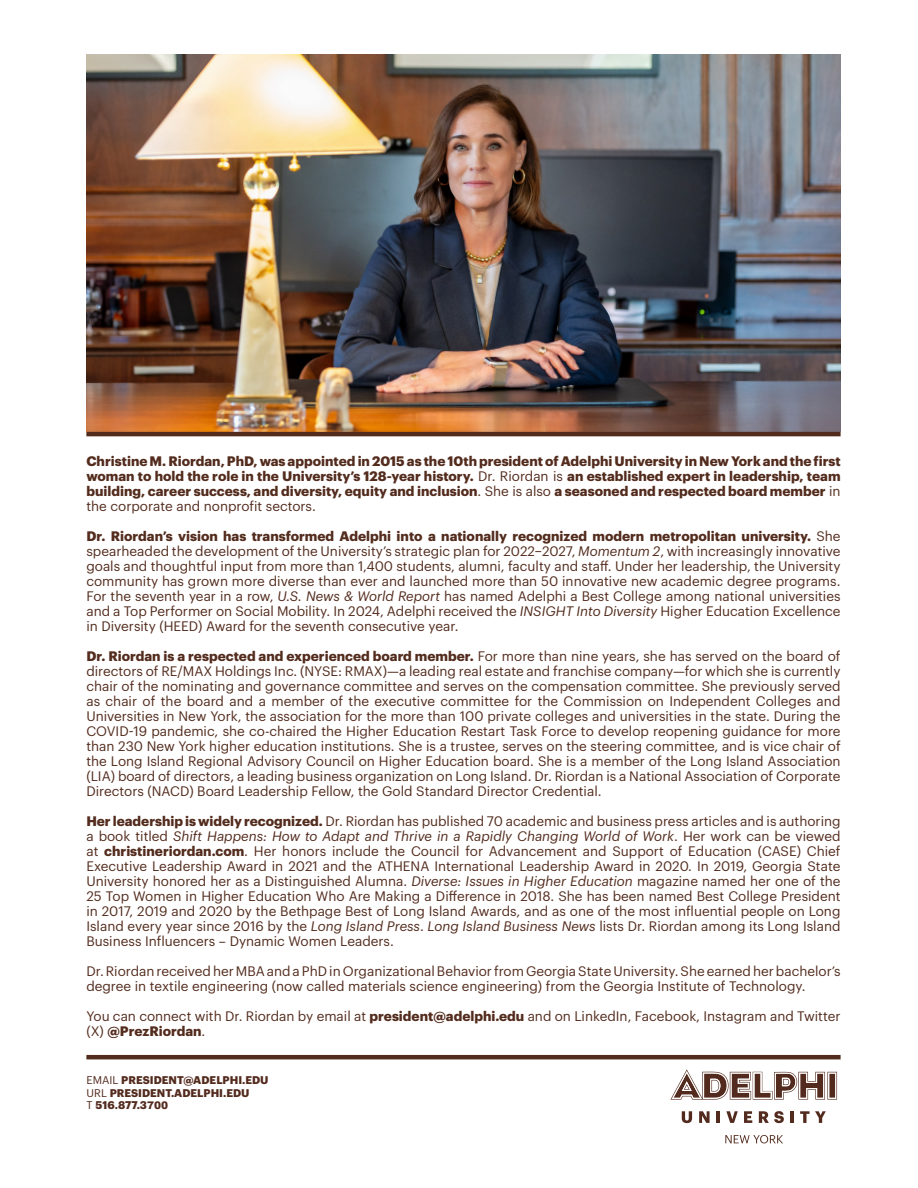
<style>
.page{position:relative;width:918px;height:1188px;background:#fff}
.page>*{position:absolute;margin:0;border:0;box-sizing:border-box;transform-origin:0 0}
.t1{font:13.5px/15px "Graphik";color:#532c1e;text-align:justify}
.t2{font:700 13.5px/15px "Graphik";color:#532c1e;text-align:justify}
.t3{font:700 10.95px/12.6px "Graphik";color:#532b1e}
.s1{font-weight:400}
.s2{font-weight:700}
.s3{font-style:italic}
.s4{font-family:"Arial";font-weight:900;font-size:10.5px}
</style>
<div class="page">
<img style="left:86px;top:54px;width:755px;height:378px">
<hr style="left:86px;top:432px;width:755px;height:4px;background:#532b1e">
<hr style="left:86px;top:1055px;width:755px;height:4px;background:#532c1e">
<svg style="left:682px;top:1111px;width:10px;height:12px"></svg>
<svg style="left:699px;top:1111px;width:11px;height:12px"></svg>
<svg style="left:717px;top:1111px;width:3px;height:12px"></svg>
<svg style="left:726px;top:1111px;width:12px;height:12px"></svg>
<svg style="left:744px;top:1111px;width:8px;height:12px"></svg>
<svg style="left:759px;top:1111px;width:25px;height:12px"></svg>
<hr style="left:790px;top:1111px;width:4px;height:12px;background:#532b1e">
<svg style="left:800px;top:1111px;width:26px;height:12px"></svg>
<svg style="left:670px;top:1069px;width:167px;height:31px"></svg>
<svg style="left:725px;top:1135px;width:58px;height:8px"></svg>
<p class="t2" style="left:86px;top:452px;width:756px">Christine M. Riordan, PhD, was appointed in 2015 as the 10th president of Adelphi University in New York and the first woman to hold the role in the University’s 128-year history. <span class="s1">Dr. Riordan is</span> an established expert in leadership, team building, career success, and diversity, equity and inclusion<span class="s1">. She is also</span> a seasoned and respected board member <span class="s1">in the corporate and nonprofit sectors.</span></p>
<p class="t1" style="left:86px;top:527px;width:756px"><span class="s2">Dr. Riordan’s vision has transformed Adelphi into a nationally recognized modern metropolitan university.</span> She spearheaded the development of the University’s strategic plan for 2022–2027, <span class="s3">Momentum 2</span>, with increasingly innovative goals and thoughtful input from more than 1,400 students, alumni, faculty and staff. Under her leadership, the University community has grown more diverse than ever and launched more than 50 innovative new academic degree programs.<br>For the seventh year in a row, <span class="s3">U.S. News &amp; World Report</span> has named Adelphi a Best College among national universities and a Top Performer on Social Mobility. In 2024, Adelphi received the <span class="s3">INSIGHT Into Diversity</span> Higher Education Excellence in Diversity (HEED) Award for the seventh consecutive year.</p>
<p class="t1" style="left:86px;top:647px;width:756px"><span class="s2">Dr. Riordan is a respected and experienced board member.</span> For more than nine years, she has served on the board of directors of RE/MAX Holdings Inc. (NYSE: RMAX)—a leading real estate and franchise company—for which she is currently chair of the nominating and governance committee and serves on the compensation committee. She previously served as chair of the board and a member of the executive committee for the Commission on Independent Colleges and Universities in New York, the association for the more than 100 private colleges and universities in the state. During the COVID-19 pandemic, she co-chaired the Higher Education Restart Task Force to develop reopening guidance for more than 230 New York higher education institutions. She is a trustee, serves on the steering committee, and is vice chair of the Long Island Regional Advisory Council on Higher Education board. She is a member of the Long Island Association (LIA) board of directors, a leading business organization on Long Island. Dr. Riordan is a National Association of Corporate Directors (NACD) Board Leadership Fellow, the Gold Standard Director Credential.</p>
<p class="t1" style="left:86px;top:812px;width:756px"><span class="s2">Her leadership is widely recognized.</span> Dr. Riordan has published 70 academic and business press articles and is authoring a book titled <span class="s3">Shift Happens: How to Adapt and Thrive in a Rapidly Changing World of Work</span>. Her work can be viewed at <span class="s2">christineriordan.com</span>. Her honors include the Council for Advancement and Support of Education (CASE) Chief Executive Leadership Award in 2021 and the ATHENA International Leadership Award in 2020. In 2019, Georgia State University honored her as a Distinguished Alumna. <span class="s3">Diverse: Issues in Higher Education</span> magazine named her one of the 25 Top Women in Higher Education Who Are Making a Difference in 2018. She has been named Best College President in 2017, 2019 and 2020 by the Bethpage Best of Long Island Awards, and as one of the most influential people on Long Island every year since 2016 by the <span class="s3">Long Island Press</span>. <span class="s3">Long Island Business News</span> lists Dr. Riordan among its Long Island Business Influencers – Dynamic Women Leaders.</p>
<p class="t1" style="left:86px;top:962px;width:756px">Dr. Riordan received her MBA and a PhD in Organizational Behavior from Georgia State University. She earned her bachelor’s degree in textile engineering (now called materials science engineering) from the Georgia Institute of Technology.</p>
<p class="t1" style="left:86px;top:1007px;width:756px">You can connect with Dr. Riordan by email at <span class="s2">president@adelphi.edu</span> and on LinkedIn, Facebook, Instagram and Twitter (X) <span class="s2">@PrezRiordan</span>.</p>
<p class="t3" style="left:87px;top:1073px;width:184px"><span class="s1">EMAIL</span> PRESIDENT@ADELPHI.EDU<br><span class="s1">URL</span> PRESIDENT.ADELPHI.EDU<br><span class="s1">T</span> 516.877.3<span class="s4">700</span></p>
</div>
